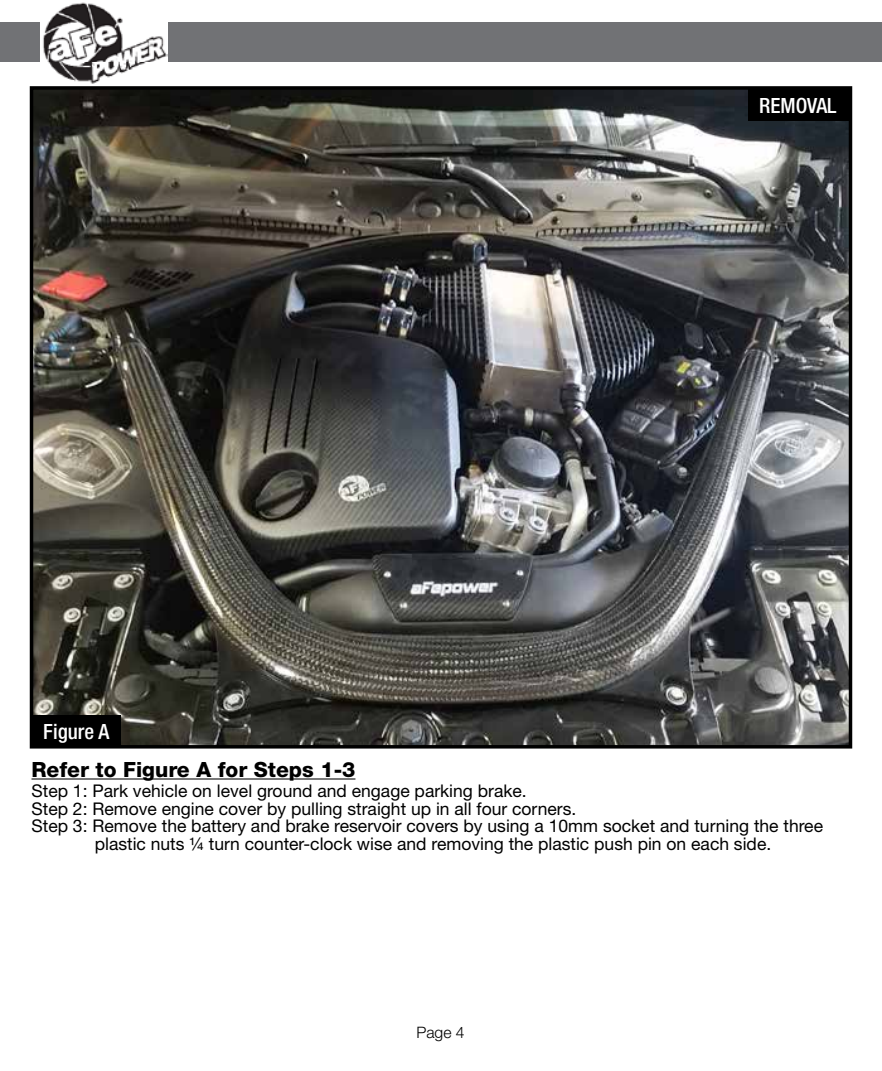
<style>
.page{position:relative;width:882px;height:1071px;background:#fff}
.page>*{position:absolute;margin:0;border:0;box-sizing:border-box;transform-origin:0 0}
.t1{font:800 21px "Helvetica Neue";color:#000}
.t2{font:500 condensed 21px "Helvetica Neue";color:#fff}
.t3{font:17.5px "Helvetica Neue";color:#000}
.t4{font:300 15.75px "Helvetica Neue";color:#000}
</style>
<div class="page">
<div style="left:0;top:23px;width:882px;height:39px;background:#717275"></div>
<img style="left:40px;top:2px;width:127px;height:82px">
<hr style="left:32px;top:778px;width:323px;height:2px;background:#000">
<img style="left:35px;top:91px;width:812px;height:653px">
<div style="left:30px;top:86px;width:822px;height:663px;border:4px solid #000"></div>
<div style="left:748px;top:88px;width:102px;height:33px;background:#000"></div>
<div style="left:32px;top:715px;width:89px;height:33px;background:#000"></div>
<p class="t2" style="left:43px;top:719px;width:67px">Figure A</p>
<p class="t2" style="left:759px;top:93px;width:79px">REMOVAL</p>
<p class="t1" style="left:32px;top:757px;width:325px">Refer to Figure A for Steps 1-3</p>
<p class="t3" style="left:32px;top:781px;width:497px">Step 1: Park vehicle on level ground and engage parking brake.</p>
<p class="t3" style="left:32px;top:798px;width:546px">Step 2: Remove engine cover by pulling straight up in all four corners.</p>
<p class="t3" style="left:32px;top:816px;width:793px">Step 3: Remove the battery and brake reservoir covers by using a 10mm socket and turning the three</p>
<p class="t3" style="left:95px;top:833px;width:678px">plastic nuts ¼ turn counter-clock wise and removing the plastic push pin on each side.</p>
<p class="t4" style="left:416px;top:1023px;width:50px">Page 4</p>
</div>
